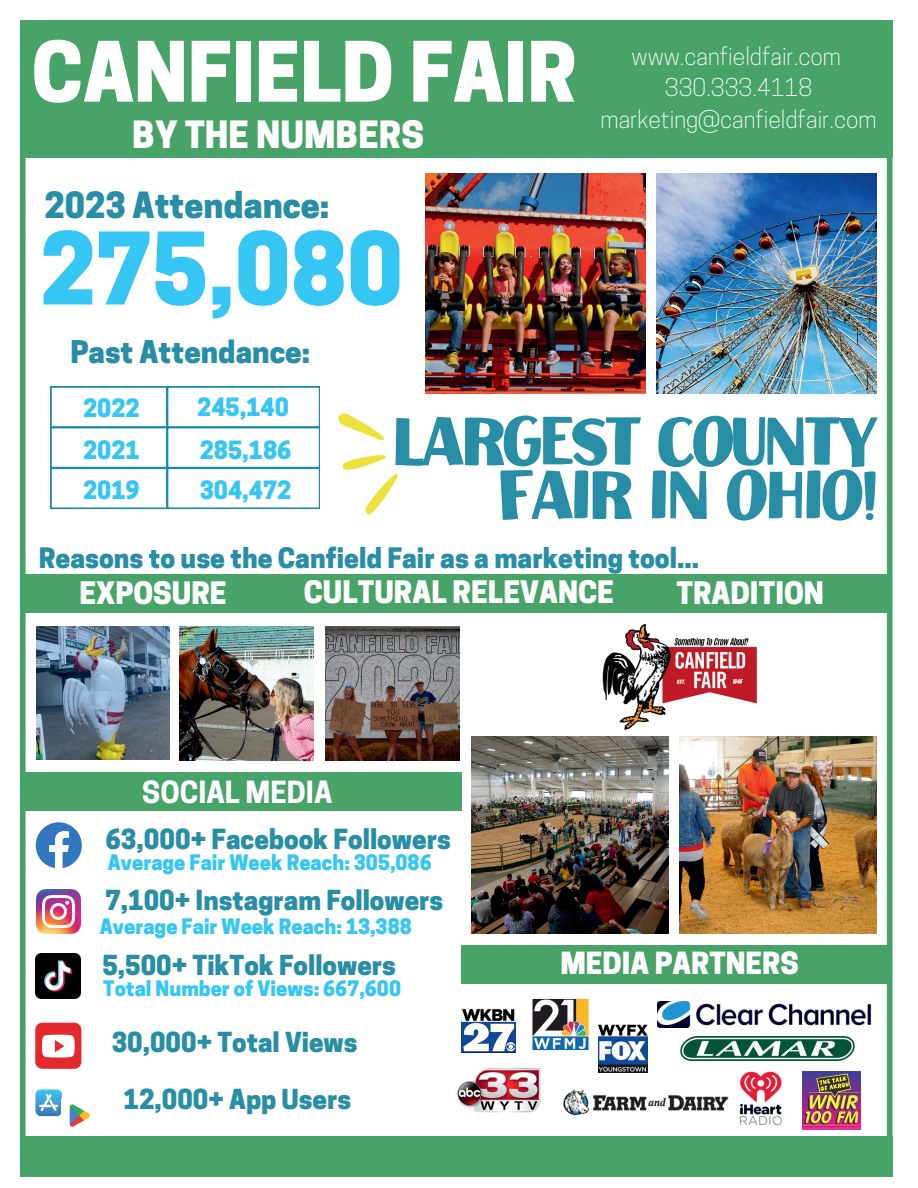
<style>
.page{position:relative;width:918px;height:1188px;background:#fff}
.page>*{position:absolute;margin:0;border:0;box-sizing:border-box;transform-origin:0 0}
.t1{font:800 93.6px "Cooper Hewitt";color:#35c6f4}
.t2{font:800 78px "Cooper Hewitt";color:#fff}
.t3{font:69.3px/53.7px "Aficionado DEMO";letter-spacing:-.035em;color:#278ea6;text-align:right}
.t4{font:800 35.4px "Cooper Hewitt";color:#fff}
.t5{font:800 33.9px "Cooper Hewitt";color:#278ea6}
.t6{font:800 29.4px "Cooper Hewitt";color:#278ea6}
.t7{font:800 29.1px "Cooper Hewitt";color:#fff}
.t8{font:800 28.65px "Cooper Hewitt";color:#fff}
.t9{font:700 28.65px "Cooper Hewitt";color:#fff}
.t10{font:800 26.4px "Cooper Hewitt";color:#278ea6}
.t11{font:800 26.1px "Cooper Hewitt";color:#278ea6}
.t12{font:800 25.95px "Cooper Hewitt";color:#278ea6}
.t13{font:25.8px "Glacial Indifference";color:#fff}
.t14{font:800 23.7px "Cooper Hewitt";color:#35c6f4}
.t15{font:300 22.95px/31.7px "Cooper Hewitt";color:#fff;text-align:center}
.t16{font:800 20.1px "Cooper Hewitt";color:#35c6f4}
</style>
<div class="page">
<div style="left:887px;top:23px;width:6px;height:1149px;background:#47a367"></div>
<div style="left:20px;top:21px;width:873px;height:137px;background:#47a367"></div>
<div style="left:20px;top:55px;width:6px;height:1093px;background:#47a367"></div>
<div style="left:20px;top:1137px;width:873px;height:40px;background:#47a367"></div>
<svg style="left:36px;top:822px;width:46px;height:46px"></svg>
<img style="left:37px;top:889px;width:44px;height:44px">
<img style="left:35px;top:954px;width:45px;height:45px">
<img style="left:425px;top:174px;width:220px;height:220px">
<img style="left:657px;top:174px;width:220px;height:220px">
<img style="left:472px;top:736px;width:197px;height:198px">
<img style="left:36px;top:626px;width:134px;height:134px">
<div style="left:25px;top:773px;width:436px;height:38px;background:#47a367"></div>
<div style="left:35px;top:1023px;width:46px;height:46px;background:#e3292c;border-radius:7px"></div>
<svg style="left:42px;top:1035px;width:33px;height:23px"></svg>
<svg style="left:51px;top:387px;width:269px;height:121px"></svg>
<img style="left:532px;top:998px;width:57px;height:53px">
<img style="left:461px;top:1008px;width:54px;height:44px">
<img style="left:457px;top:1069px;width:84px;height:44px">
<img style="left:598px;top:1024px;width:50px;height:49px">
<img style="left:658px;top:1002px;width:214px;height:25px">
<img style="left:803px;top:1072px;width:57px;height:57px">
<img style="left:680px;top:1036px;width:175px;height:24px">
<svg style="left:338px;top:413px;width:59px;height:102px"></svg>
<img style="left:679px;top:736px;width:198px;height:198px">
<img style="left:35px;top:1089px;width:27px;height:27px">
<svg style="left:39px;top:1094px;width:19px;height:17px"></svg>
<img style="left:69px;top:1104px;width:21px;height:23px">
<div style="left:461px;top:945px;width:426px;height:38px;background:#47a367"></div>
<div style="left:24px;top:575px;width:863px;height:38px;background:#47a367"></div>
<img style="left:180px;top:627px;width:133px;height:134px">
<img style="left:325px;top:627px;width:134px;height:134px">
<img style="left:602px;top:624px;width:155px;height:106px">
<img style="left:739px;top:1071px;width:43px;height:55px">
<img style="left:563px;top:1089px;width:166px;height:27px">
<h2 class="t2" style="left:32px;top:26px;width:547px">CANFIELD FAIR</h2>
<p class="t15" style="left:601px;top:40px;width:278px">www.canfieldfair.com<br>330.333.4118 marketing@canfieldfair.com</p>
<h3 class="t4" style="left:132px;top:113px;width:293px">BY THE NUMBERS</h3>
<h3 class="t5" style="left:44px;top:185px;width:286px">2023 Attendance:</h3>
<h1 class="t1" style="left:40px;top:214px;width:365px">275,080</h1>
<h3 class="t6" style="left:70px;top:334px;width:241px">Past Attendance:</h3>
<p class="t14" style="left:83px;top:394px;width:58px">2022</p>
<p class="t14" style="left:197px;top:393px;width:93px">245,140</p>
<h3 class="t3" style="left:392px;top:414px;width:489px">LARGEST COUNTY<br>FAIR IN OHIO!</h3>
<h3 class="t10" style="left:39px;top:542px;width:662px">Reasons to use the Canfield Fair as a marketing tool...</h3>
<p class="t13" style="left:275px;top:566px;width:125px">EXPOSURE</p>
<p class="t14" style="left:83px;top:436px;width:58px">2021</p>
<p class="t14" style="left:200px;top:436px;width:93px">285,186</p>
<p class="t14" style="left:83px;top:476px;width:58px">2019</p>
<p class="t14" style="left:200px;top:476px;width:93px">304,472</p>
<h3 class="t7" style="left:79px;top:575px;width:149px">EXPOSURE</h3>
<h3 class="t7" style="left:304px;top:574px;width:312px">CULTURAL RELEVANCE</h3>
<h3 class="t7" style="left:676px;top:576px;width:149px">TRADITION</h3>
<h3 class="t9" style="left:142px;top:775px;width:192px">SOCIAL MEDIA</h3>
<p class="t11" style="left:105px;top:824px;width:347px">63,000+ Facebook Followers</p>
<p class="t12" style="left:105px;top:885px;width:339px">7,100+ Instagram Followers</p>
<p class="t12" style="left:102px;top:950px;width:295px">5,500+ TikTok Followers</p>
<p class="t16" style="left:108px;top:850px;width:325px">Average Fair Week Reach: 305,086</p>
<p class="t16" style="left:100px;top:914px;width:313px">Average Fair Week Reach: 13,388</p>
<p class="t16" style="left:103px;top:976px;width:299px">Total Number of Views: 667,600</p>
<p class="t12" style="left:112px;top:1026px;width:247px">30,000+ Total Views</p>
<p class="t12" style="left:123px;top:1084px;width:229px">12,000+ App Users</p>
<h3 class="t8" style="left:560px;top:947px;width:240px">MEDIA PARTNERS</h3>
</div>
